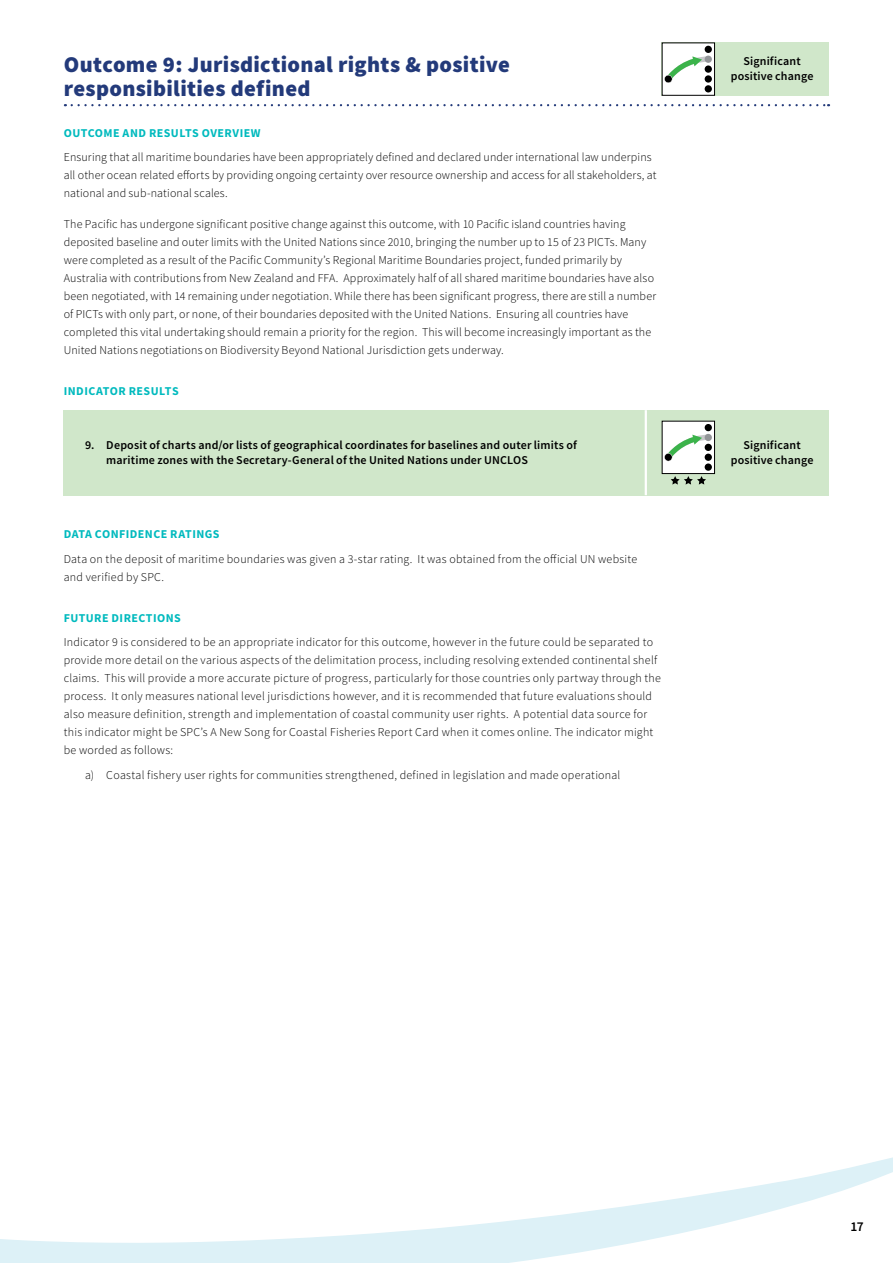
<style>
.page{position:relative;width:893px;height:1263px;background:#fff}
.page>*{position:absolute;margin:0;border:0;box-sizing:border-box;transform-origin:0 0}
.t1{font:900 22.5px/24px "Source Sans Pro";letter-spacing:.015em;color:#233a7a}
.t2{font:600 13.5px "Source Sans Pro";color:#000}
.t3{font:300 12px/18px "Source Sans Pro";letter-spacing:.015em;color:#000}
.t4{font:600 12px/15px "Source Sans Pro";letter-spacing:.015em;color:#000;text-align:center}
.t5{font:700 12px "Source Sans Pro";letter-spacing:.035em;color:#00babe}
</style>
<div class="page">
<svg style="left:0;top:1157px;width:893px;height:106px"></svg>
<svg style="left:72px;top:104px;width:757px;height:2px"></svg>
<div style="left:662px;top:43px;width:167px;height:53px;background:#d0e7ca"></div>
<div style="left:662px;top:43px;width:52px;height:52px;background:#fff"></div>
<div style="left:662px;top:43px;width:53px;height:53px;border:1px solid #000"></div>
<div style="left:705px;top:46px;width:7px;height:7px;background:#000;border-radius:50%"></div>
<div style="left:705px;top:85px;width:7px;height:7px;background:#000;border-radius:50%"></div>
<svg style="left:664px;top:54px;width:50px;height:29px"></svg>
<div style="left:64px;top:410px;width:765px;height:85px;background:#d0e7ca"></div>
<svg style="left:671px;top:476px;width:35px;height:9px"></svg>
<hr style="left:645px;top:410px;width:2px;height:85px;background:#fff">
<div style="left:662px;top:421px;width:52px;height:53px;background:#fff"></div>
<div style="left:662px;top:421px;width:53px;height:53px;border:1px solid #000"></div>
<div style="left:705px;top:424px;width:7px;height:7px;background:#000;border-radius:50%"></div>
<div style="left:705px;top:463px;width:7px;height:8px;background:#000;border-radius:50%"></div>
<svg style="left:664px;top:432px;width:50px;height:29px"></svg>
<h1 class="t1" style="left:64px;top:52px;width:448px">Outcome 9: Jurisdictional rights &amp; positive responsibilities defined</h1>
<p class="t5" style="left:64px;top:124px;width:198px">OUTCO ME AND RESULTS OVERVIEW</p>
<p class="t3" style="left:64px;top:148px;width:594px">Ensuring that all maritime boundaries have been appropriately defined and declared under international law underpins all other ocean related efforts by providing ongoing certainty over resource ownership and access for all stakeholders, at national and sub-national scales.</p>
<p class="t3" style="left:64px;top:215px;width:594px">The Pacific has undergone significant positive change against this outcome, with 10 Pacific island countries having deposited baseline and outer limits with the United Nations since 2010, bringing the number up to 15 of 23 PICTs. Many were completed as a result of the Pacific Community’s Regional Maritime Boundaries project, funded primarily by Australia with contributions from New Zealand and FFA. Approximately half of all shared maritime boundaries have also been negotiated, with 14 remaining under negotiation. While there has been significant progress, there are still a number of PICTs with only part, or none, of their boundaries deposited with the United Nations. Ensuring all countries have completed this vital undertaking should remain a priority for the region. This will become increasingly important as the United Nations negotiations on Biodiversity Beyond National Jurisdiction gets underway.</p>
<p class="t5" style="left:64px;top:383px;width:20px">INDICA</p>
<p class="t5" style="left:103px;top:383px;width:76px">TOR RESULTS</p>
<p class="t4" style="left:106px;top:437px;width:472px;text-align:left;text-indent:-21px">9. Deposit of charts and/or lists of geographical coordinates for baselines and outer limits of maritime zones with the Secretary-General of the United Nations under UNCLOS</p>
<p class="t5" style="left:64px;top:526px;width:156px">DATA CONFIDENCE RATINGS</p>
<p class="t3" style="left:64px;top:550px;width:575px">Data on the deposit of maritime boundaries was given a 3-star rating. It was obtained from the official UN website and verified by SPC.</p>
<p class="t5" style="left:64px;top:610px;width:117px">FUTURE DIRECTIONS</p>
<p class="t3" style="left:64px;top:633px;width:599px">Indicator 9 is considered to be an appropriate indicator for this outcome, however in the future could be separated to provide more detail on the various aspects of the delimitation process, including resolving extended continental shelf claims. This will provide a more accurate picture of progress, particularly for those countries only partway through the process. It only measures national level jurisdictions however, and it is recommended that future evaluations should also measure definition, strength and implementation of coastal community user rights. A potential data source for this indicator might be SPC’s A New Song for Coastal Fisheries Report Card when it comes online. The indicator might be worded as follows:</p>
<p class="t3" style="left:85px;top:766px;width:537px">a) Coastal fishery user rights for communities strengthened, defined in legislation and made operational</p>
<p class="t4" style="left:731px;top:53px;width:84px">Significant positive change</p>
<p class="t4" style="left:731px;top:437px;width:84px">Significant positive change</p>
<p class="t2" style="left:850px;top:1217px;width:15px">17</p>
</div>
